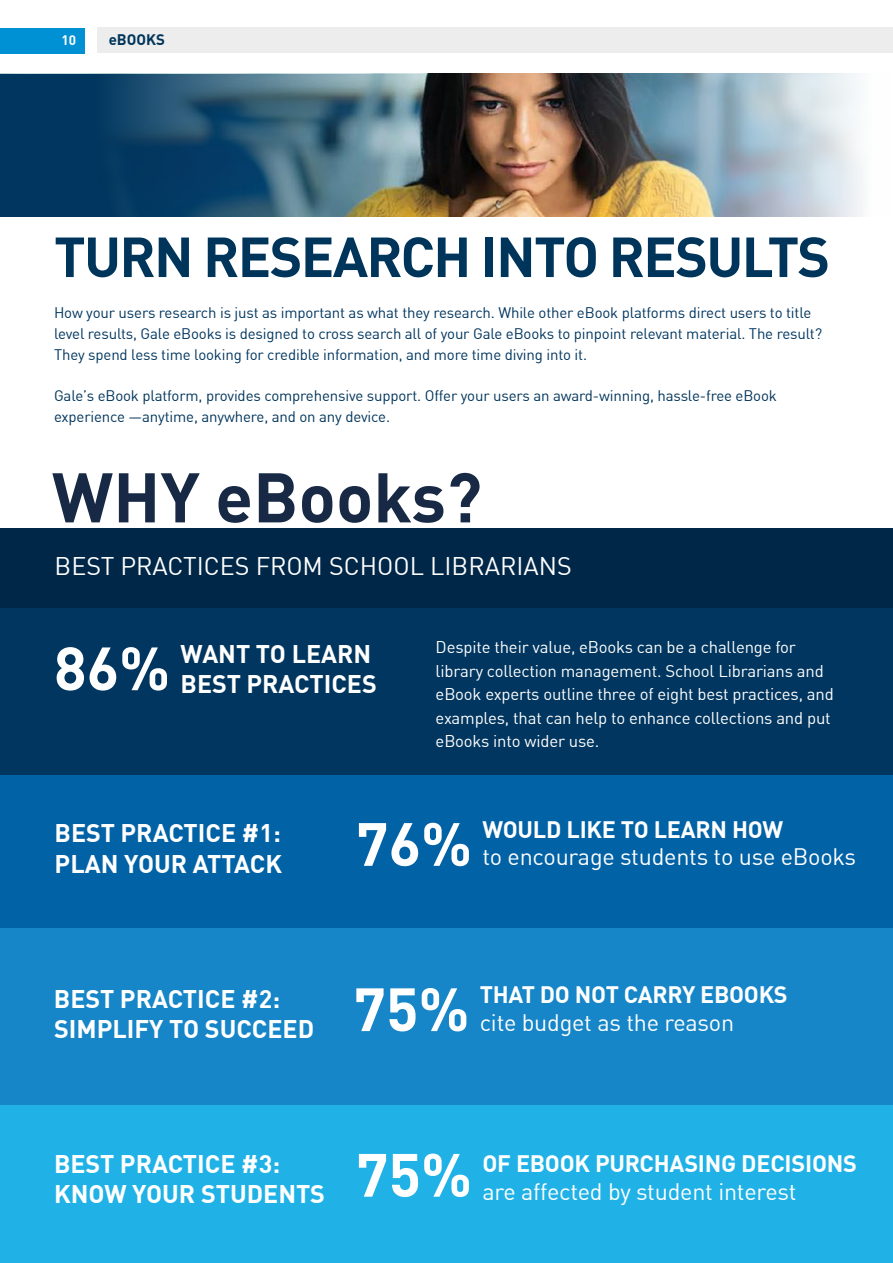
<style>
.page{position:relative;width:893px;height:1263px;background:#fff}
.page>*{position:absolute;margin:0;border:0;box-sizing:border-box;transform-origin:0 0}
.t1{font:700 69px "DIN Offc";color:#172945}
.t2{font:700 60px "DIN Offc";color:#fff}
.t3{font:700 55.5px "DIN Offc";letter-spacing:-.03em;color:#00355b}
.t4{font:700 25.05px/30px "DIN Offc";color:#fff}
.t5{font:25.05px "DIN Offc";color:#fff}
.t6{font:23.4px "DIN Offc";letter-spacing:-.01em;color:#fff}
.t7{font:700 23.4px "DIN Offc";letter-spacing:-.01em;color:#fff}
.t8{font:16.65px/23.4px "DIN Offc";letter-spacing:-.01em;color:#fff}
.t9{font:15px/21px "DIN Offc";letter-spacing:-.01em;color:#00365f}
.t10{font:15px/21px "DIN Offc";letter-spacing:-.01em;color:#00355b}
.t11{font:700 15px "DIN Offc";color:#00355b}
.t12{font:700 13.5px "DIN Offc";color:#fff}
</style>
<div class="page">
<div style="left:97px;top:27px;width:796px;height:26px;background:#ededed"></div>
<div style="left:0;top:28px;width:85px;height:26px;background:#0090d4"></div>
<img style="left:480px;top:74px;width:383px;height:143px">
<div style="left:0;top:528px;width:893px;height:89px;background:#002748"></div>
<div style="left:0;top:608px;width:893px;height:167px;background:#00365f"></div>
<div style="left:0;top:775px;width:893px;height:153px;background:#0262a6"></div>
<div style="left:0;top:928px;width:893px;height:177px;background:#1686c8"></div>
<div style="left:0;top:1105px;width:893px;height:158px;background:#20b2e7"></div>
<svg style="left:0;top:74px;width:480px;height:143px"></svg>
<p class="t12" style="left:61px;top:31px;width:16px">10</p>
<p class="t11" style="left:109px;top:29px;width:58px">eBOOKS</p>
<h3 class="t3" style="left:54px;top:220px;width:778px">TURN RESEARCH INTO RESULTS</h3>
<p class="t9" style="left:54px;top:302px;width:770px">How your users research is just as important as what they research. While other eBook platforms direct users to title level results, Gale eBooks is designed to cross search all of your Gale eBooks to pinpoint relevant material. The result?<br>They spend less time looking for credible information, and more time diving into it.</p>
<p class="t10" style="left:54px;top:385px;width:724px">Gale’s eBook platform, provides comprehensive support. Offer your users an award-winning, hassle-free eBook experience —anytime, anywhere, and on any device.</p>
<h1 class="t1" style="left:52px;top:452px;width:432px">WHY eBooks?</h1>
<h3 class="t5" style="left:55px;top:550px;width:519px">BEST PRACTICES FROM SCHOOL LIBRARIANS</h3>
<h2 class="t2" style="left:54px;top:629px;width:118px">86%</h2>
<h3 class="t4" style="left:181px;top:639px;width:198px">WANT TO LEARN<br>BEST PRACTICES</h3>
<p class="t8" style="left:436px;top:636px;width:400px">Despite their value, eBooks can be a challenge for library collection management. School Librarians and eBook experts outline three of eight best practices, and examples, that can help to enhance collections and put eBooks into wider use.</p>
<h3 class="t4" style="left:55px;top:818px;width:229px">BEST PRACTICE #1:<br>PLAN YOUR ATTACK</h3>
<h2 class="t2" style="left:356px;top:804px;width:118px">76%</h2>
<h3 class="t7" style="left:482px;top:814px;width:302px">WOULD LIKE TO LEARN HOW</h3>
<h3 class="t6" style="left:482px;top:842px;width:375px">to encourage students to use eBooks</h3>
<h3 class="t4" style="left:54px;top:984px;width:262px">BEST PRACTICE #2:<br>SIMPLIFY TO SUCCEED</h3>
<h2 class="t2" style="left:353px;top:970px;width:118px">75%</h2>
<h3 class="t7" style="left:480px;top:979px;width:309px">THAT DO NOT CARRY EBOOKS</h3>
<h3 class="t6" style="left:480px;top:1007px;width:256px">cite budget as the reason</h3>
<h3 class="t4" style="left:54px;top:1149px;width:273px">BEST PRACTICE #3:<br>KNOW YOUR STUDENTS</h3>
<h2 class="t2" style="left:356px;top:1135px;width:118px">75%</h2>
<h3 class="t7" style="left:482px;top:1148px;width:376px">OF EBOOK PURCHASING DECISIONS</h3>
<h3 class="t6" style="left:482px;top:1176px;width:315px">are affected by student interest</h3>
</div>
